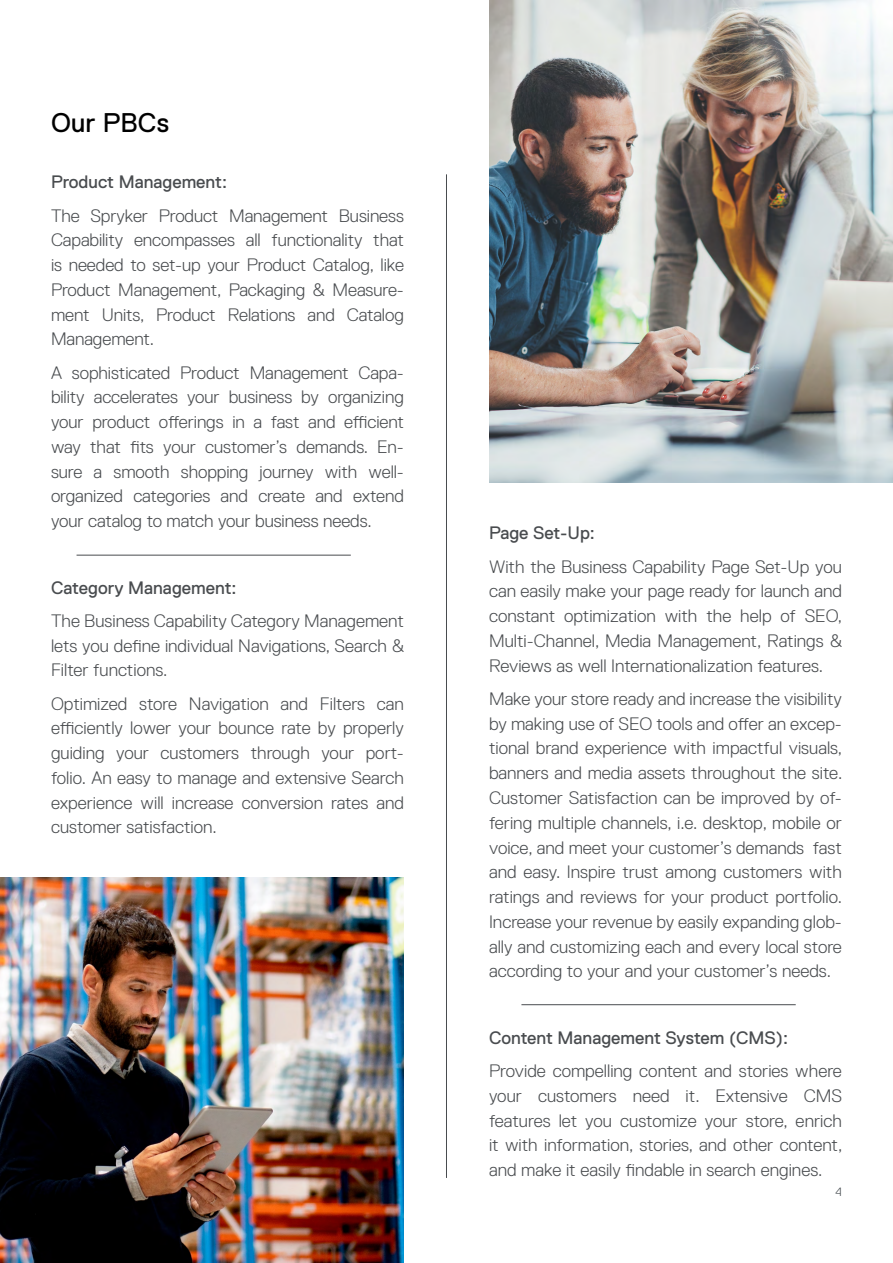
<style>
.page{position:relative;width:893px;height:1263px;background:#fff}
.page>*{position:absolute;margin:0;border:0;box-sizing:border-box;transform-origin:0 0}
.t1{font:27px "Replica Std";letter-spacing:.005em;color:#000}
.t2{font:300 18px/24.8px "Replica Std";color:#494c4f;text-align:justify}
.t3{font:18px "Replica Std";color:#494c4f}
.t4{font:300 12px "Replica Std";color:#42484c}
</style>
<div class="page">
<hr style="left:446px;top:174px;width:1px;height:1004px;background:#494c4f">
<hr style="left:77px;top:555px;width:274px;height:1px;background:#494c4f">
<img style="left:0;top:878px;width:404px;height:385px">
<img style="left:489px;top:0;width:404px;height:483px">
<hr style="left:521px;top:1004px;width:275px;height:1px;background:#494c4f">
<h1 class="t1" style="left:51px;top:107px;width:120px">Our PBCs</h1>
<p class="t3" style="left:51px;top:172px;width:178px">Product Management:</p>
<p class="t2" style="left:51px;top:203px;width:354px">The Spryker Product Management Business Capability encompasses all functionality that is needed to set-up your Product Catalog, like Product Management, Packaging &amp; Measure&shy;ment Units, Product Relations and Catalog Management.</p>
<p class="t2" style="left:51px;top:360px;width:354px">A sophisticated Product Management Capa&shy;bility accelerates your business by organizing your product offerings in a fast and efficient way that fits your customer’s demands. En&shy;sure a smooth shopping journey with well&shy;organized categories and create and extend your catalog to match your business needs.</p>
<p class="t3" style="left:51px;top:577px;width:187px">Category Management:</p>
<p class="t2" style="left:51px;top:608px;width:355px">The Business Capability Category Management lets you define individual Navigations, Search &amp; Filter functions.</p>
<p class="t2" style="left:51px;top:691px;width:354px">Optimized store Navigation and Filters can efficiently lower your bounce rate by properly guiding your customers through your port&shy;folio. An easy to manage and extensive Search experience will increase conversion rates and customer satisfaction.</p>
<p class="t3" style="left:489px;top:523px;width:107px">Page Set-Up:</p>
<p class="t2" style="left:489px;top:554px;width:355px">With the Business Capability Page Set-Up you can easily make your page ready for launch and constant optimization with the help of SEO, Multi-Channel, Media Management, Ratings &amp; Reviews as well Internationalization features.</p>
<p class="t2" style="left:489px;top:686px;width:355px">Make your store ready and increase the visibility by making use of SEO tools and offer an excep&shy;tional brand experience with impactful visuals, banners and media assets throughout the site.<br>Customer Satisfaction can be improved by of&shy;fering multiple channels, i.e. desktop, mobile or voice, and meet your customer’s demands fast and easy. Inspire trust among customers with ratings and reviews for your product portfolio.<br>Increase your revenue by easily expanding glob&shy;ally and customizing each and every local store according to your and your customer’s needs.</p>
<p class="t3" style="left:489px;top:1027px;width:301px">Content Management System (CMS):</p>
<p class="t2" style="left:489px;top:1058px;width:355px">Provide compelling content and stories where your customers need it. Extensive CMS features let you customize your store, enrich it with information, stories, and other content, and make it easily findable in search engines.</p>
<p class="t4" style="left:836px;top:1185px;width:8px">4</p>
</div>
